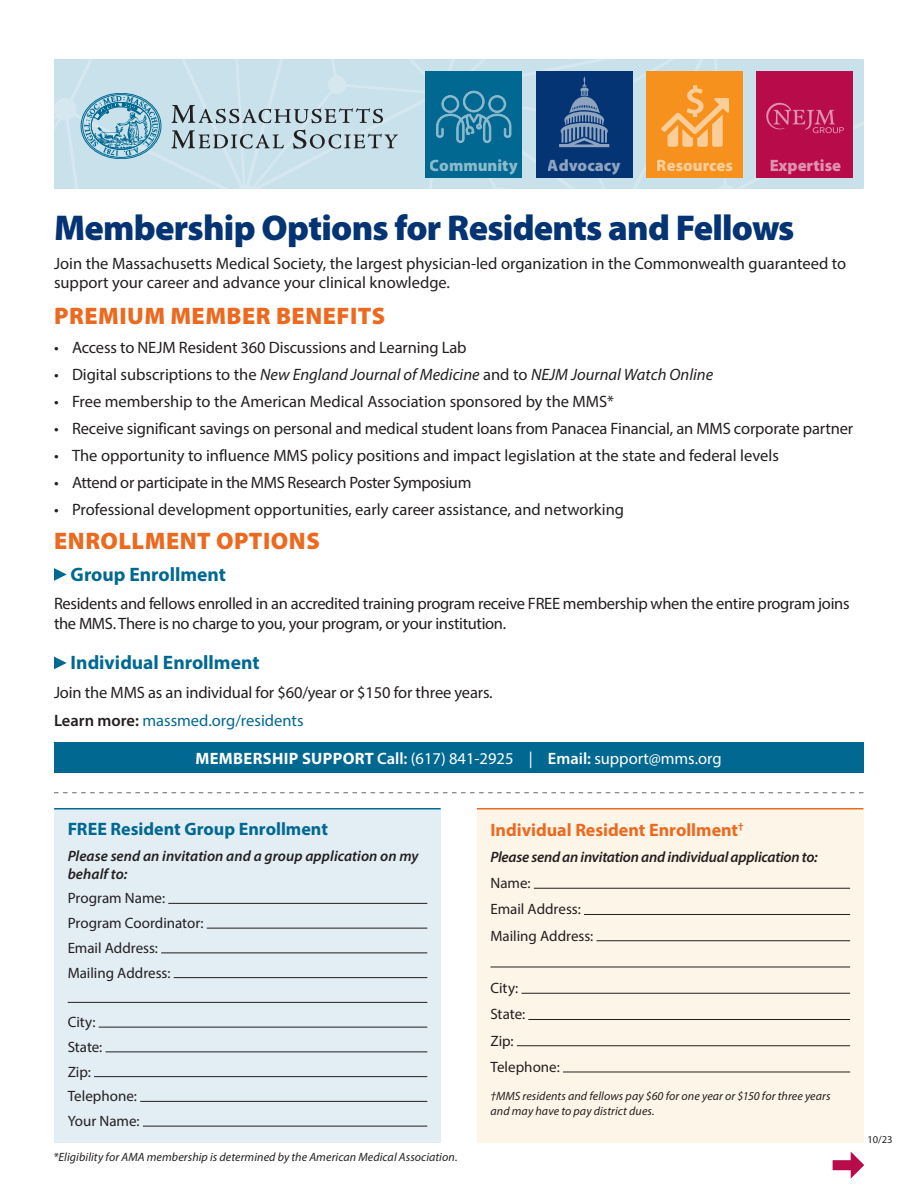
<style>
.page{position:relative;width:918px;height:1188px;background:#fff}
.page>*{position:absolute;margin:0;border:0;box-sizing:border-box;transform-origin:0 0}
.t1{font:900 36px "Myriad Pro";letter-spacing:-.02em;color:#053474}
.BL{font:900 24px "Myriad Pro";letter-spacing:.02em;color:#ec6a20}
.H3_FOLLOWS_H2{font:700 19.5px "Myriad Pro";color:#006891}
.t2{font:700 18px "Myriad Pro";color:#ec6a20}
.t3{font:700 18px "Myriad Pro";color:#006891}
.BL-2{font:16.5px "Myriad Pro";letter-spacing:-.005em;color:#231f20}
.TXT{font:16.5px/19.5px "Myriad Pro";letter-spacing:-.01em;color:#231f20}
.BL-3{font:italic 16.5px "Myriad Pro";color:#231f20}
.TXT-2{font:16.5px "Myriad Pro";color:#fff}
.BL-4{font:16.5px "Myriad Pro";letter-spacing:-.025em;color:#231f20}
.t4{font:900 16.5px "Myriad Pro";color:#fff}
.TXT-3{font:16.5px "Myriad Pro";color:#006891}
.t5{font:15px "Myriad Pro";color:#231f20}
.t6{font:italic 600 15px/17.2px "Myriad Pro";letter-spacing:-.01em;color:#231f20}
.t7{font:italic 12px/15px "Myriad Pro";letter-spacing:.005em;color:#231f20}
.t8{font:10.5px "Myriad Pro";color:#231f20}
.s1{font-style:normal}
.s2{font-weight:600;color:#231f20}
.s3{font-weight:700}
.s4{font-weight:600}
</style>
<div class="page">
<svg style="left:54px;top:568px;width:13px;height:13px"></svg>
<svg style="left:54px;top:657px;width:13px;height:12px"></svg>
<div style="left:54px;top:808px;width:387px;height:334px;background:#e2edf4"></div>
<hr style="left:168px;top:903px;width:259px;height:1px;background:#231f20">
<hr style="left:207px;top:928px;width:220px;height:1px;background:#231f20">
<hr style="left:161px;top:952px;width:266px;height:1px;background:#231f20">
<hr style="left:174px;top:977px;width:253px;height:1px;background:#231f20">
<hr style="left:68px;top:1002px;width:359px;height:1px;background:#231f20">
<hr style="left:99px;top:1027px;width:328px;height:1px;background:#231f20">
<hr style="left:106px;top:1052px;width:321px;height:1px;background:#231f20">
<hr style="left:94px;top:1076px;width:333px;height:1px;background:#231f20">
<hr style="left:140px;top:1101px;width:287px;height:1px;background:#231f20">
<hr style="left:143px;top:1126px;width:284px;height:1px;background:#231f20">
<hr style="left:54px;top:808px;width:387px;height:1px;background:#006891">
<div style="left:477px;top:809px;width:387px;height:333px;background:#fef5e9"></div>
<hr style="left:534px;top:888px;width:316px;height:1px;background:#231f20">
<hr style="left:584px;top:914px;width:266px;height:1px;background:#231f20">
<hr style="left:597px;top:940px;width:253px;height:1px;background:#231f20">
<hr style="left:490px;top:967px;width:360px;height:1px;background:#231f20">
<hr style="left:521px;top:993px;width:329px;height:1px;background:#231f20">
<hr style="left:528px;top:1019px;width:322px;height:1px;background:#231f20">
<hr style="left:517px;top:1045px;width:333px;height:1px;background:#231f20">
<hr style="left:563px;top:1072px;width:287px;height:1px;background:#231f20">
<hr style="left:477px;top:808px;width:386px;height:1px;background:#ec6a20">
<svg style="left:833px;top:1152px;width:31px;height:27px"></svg>
<svg style="left:54px;top:792px;width:809px;height:1px"></svg>
<div style="left:54px;top:742px;width:809px;height:31px;background:#006891"></div>
<svg style="left:54px;top:59px;width:810px;height:130px;background:#a2a5b1"></svg>
<p class="t4" style="left:430px;top:156px;width:89px">Community</p>
<p class="t4" style="left:548px;top:156px;width:74px">Advocacy</p>
<p class="t4" style="left:657px;top:156px;width:78px">Resources</p>
<p class="t4" style="left:770px;top:156px;width:73px">Expertise</p>
<h1 class="t1" style="left:54px;top:208px;width:742px">Membership Options for Residents and Fellows</h1>
<p class="TXT" style="left:54px;top:253px;width:794px">Join the Massachusetts Medical Society, the largest physician-led organization in the Commonwealth guaranteed to support your career and advance your clinical knowledge.</p>
<h2 class="BL" style="left:54px;top:303px;width:333px">PREMIUM MEMBER BENEFITS</h2>
<p class="BL-2" style="left:54px;top:337px;width:414px">• Access to NEJM Resident 360 Discussions and Learning Lab</p>
<p class="BL-3" style="left:54px;top:364px;width:661px"><span class="s1">• Digital subscriptions to the</span> New England Journal of Medicine <span class="s1">and to</span> NEJM Journal Watch Online</p>
<p class="BL-2" style="left:54px;top:391px;width:562px">• Free membership to the American Medical Association sponsored by the MMS*</p>
<p class="BL-2" style="left:54px;top:418px;width:801px">• Receive significant savings on personal and medical student loans from Panacea Financial, an MMS corporate partner</p>
<p class="BL-2" style="left:54px;top:445px;width:726px">• The opportunity to influence MMS policy positions and impact legislation at the state and federal levels</p>
<p class="BL-4" style="left:54px;top:472px;width:419px">• Attend or participate in the MMS Research Poster Symposium</p>
<p class="BL-2" style="left:54px;top:499px;width:572px">• Professional development opportunities, early career assistance, and networking</p>
<p class="BL" style="left:54px;top:528px;width:267px">ENROLLMENT OPTIONS</p>
<p class="H3_FOLLOWS_H2" style="left:71px;top:562px;width:157px">Group Enrollment</p>
<p class="TXT" style="left:54px;top:594px;width:797px">Residents and fellows enrolled in an accredited training program receive FREE membership when the entire program joins the MMS. There is no charge to you, your program, or your institution.</p>
<h3 class="H3_FOLLOWS_H2" style="left:71px;top:650px;width:190px">Individual Enrollment</h3>
<p class="TXT" style="left:54px;top:682px;width:440px">Join the MMS as an individual for $60/year or $150 for three years.</p>
<p class="TXT-3" style="left:54px;top:711px;width:251px"><span class="s2">Learn more:</span> massmed.org/residents</p>
<p class="TXT-2" style="left:196px;top:748px;width:528px"><span class="s3">MEMBERSHIP SUPPORT</span> <span class="s4">Call:</span> (617) 841-2925 | <span class="s4">Email:</span> support@mms.org</p>
<p class="t3" style="left:68px;top:817px;width:262px">FREE Resident Group Enrollment</p>
<p class="t6" style="left:68px;top:847px;width:353px">Please send an invitation and a group application on my behalf to:</p>
<p class="t5" style="left:68px;top:889px;width:99px">Program Name:</p>
<p class="t5" style="left:68px;top:914px;width:137px">Program Coordinator:</p>
<p class="t5" style="left:68px;top:939px;width:92px">Email Address:</p>
<p class="t5" style="left:68px;top:963px;width:104px">Mailing Address:</p>
<p class="t5" style="left:68px;top:1013px;width:29px">City:</p>
<p class="t5" style="left:68px;top:1038px;width:36px">State:</p>
<p class="t5" style="left:68px;top:1062px;width:25px">Zip:</p>
<p class="t5" style="left:68px;top:1087px;width:71px">Telephone:</p>
<p class="t5" style="left:68px;top:1112px;width:74px">Your Name:</p>
<p class="t7" style="left:54px;top:1149px;width:405px">*Eligibility for AMA membership is determined by the American Medical Association.</p>
<p class="t2" style="left:490px;top:818px;width:255px">Individual Resident Enrollment<sup>†</sup></p>
<p class="t6" style="left:490px;top:848px;width:329px">Please send an invitation and individual application to:</p>
<p class="t5" style="left:490px;top:874px;width:42px">Name:</p>
<p class="t5" style="left:490px;top:900px;width:92px">Email Address:</p>
<p class="t5" style="left:490px;top:926px;width:104px">Mailing Address:</p>
<p class="t5" style="left:490px;top:979px;width:29px">City:</p>
<p class="t5" style="left:490px;top:1005px;width:36px">State:</p>
<p class="t5" style="left:490px;top:1031px;width:25px">Zip:</p>
<p class="t5" style="left:490px;top:1058px;width:71px">Telephone:</p>
<p class="t7" style="left:490px;top:1089px;width:342px">†MMS residents and fellows pay $60 for one year or $150 for three years and may have to pay district dues.</p>
<p class="t8" style="left:867px;top:1133px;width:27px">10/23</p>
</div>
